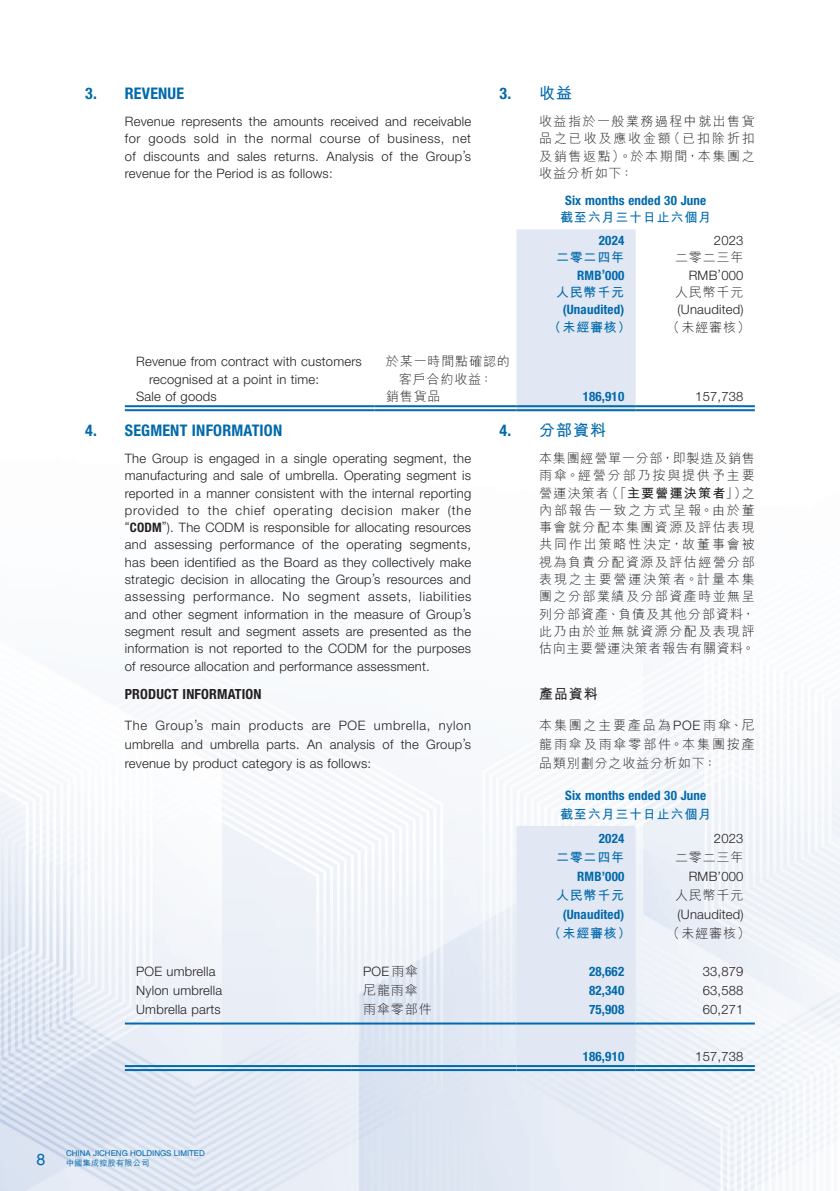
<style>
.page{position:relative;width:840px;height:1191px;background:#fff}
.page>*{position:absolute;margin:0;border:0;box-sizing:border-box;transform-origin:0 0}
.t1{font:700 condensed 16px "Helvetica Neue LT Std";letter-spacing:.01em;color:#0169ac}
.t2{font:700 16px "M Hei HK";color:#0169ac}
.t3{font:16px "Helvetica LT Std";color:#0169ac}
.t4{font:700 condensed 14px "Helvetica Neue LT Std";letter-spacing:.01em;color:#231f20}
.t5{font:700 14px "M Hei HK";color:#231f20}
.t6{font:300 13px/17.4px "Helvetica Neue LT Std";letter-spacing:.015em;color:#231f20;text-align:justify}
.t7{font:300 13px/17.4px "M Hei HK";letter-spacing:.075em;color:#231f20;text-align:justify}
.t8{font:700 condensed 13px "Helvetica Neue LT Std";letter-spacing:.01em;color:#0169ac}
.t9{font:700 13px "M Hei HK";letter-spacing:.06em;color:#0169ac}
.t10{font:8px "Helvetica LT Std";letter-spacing:-.005em;color:#0169ac}
.t11{font:500 8px "M Hei HK";letter-spacing:.045em;color:#0169ac}
.s1{font-family:"M Hei HK";font-stretch:normal}
.s2{font-weight:700;font-stretch:condensed}
.s3{font-family:"M Hei HK"}
.s4{font-family:"Helvetica Neue LT Std";font-stretch:condensed}
.s5{font-weight:700}
.s6{font-family:"Helvetica Neue LT Std"}
</style>
<div class="page">
<img style="left:0;top:229px;width:839px;height:962px">
<div style="left:516px;top:229px;width:119px;height:180px;background:#e1e8f3"></div>
<hr style="left:125px;top:405px;width:249px;height:2px;background:#0169ac">
<hr style="left:125px;top:409px;width:249px;height:2px;background:#0169ac">
<hr style="left:374px;top:405px;width:142px;height:2px;background:#0169ac">
<hr style="left:374px;top:409px;width:142px;height:2px;background:#0169ac">
<hr style="left:516px;top:405px;width:119px;height:2px;background:#0169ac">
<hr style="left:516px;top:409px;width:119px;height:2px;background:#0169ac">
<hr style="left:635px;top:405px;width:119px;height:2px;background:#0169ac">
<hr style="left:635px;top:409px;width:119px;height:2px;background:#0169ac">
<div style="left:516px;top:826px;width:119px;height:243px;background:#e1e8f3"></div>
<hr style="left:125px;top:1022px;width:226px;height:2px;background:#0169ac">
<hr style="left:351px;top:1022px;width:165px;height:2px;background:#0169ac">
<hr style="left:516px;top:1022px;width:119px;height:2px;background:#0169ac">
<hr style="left:635px;top:1022px;width:119px;height:2px;background:#0169ac">
<hr style="left:125px;top:1065px;width:226px;height:2px;background:#0169ac">
<hr style="left:125px;top:1069px;width:226px;height:2px;background:#0169ac">
<hr style="left:351px;top:1065px;width:165px;height:2px;background:#0169ac">
<hr style="left:351px;top:1069px;width:165px;height:2px;background:#0169ac">
<hr style="left:516px;top:1065px;width:119px;height:2px;background:#0169ac">
<hr style="left:516px;top:1069px;width:119px;height:2px;background:#0169ac">
<hr style="left:635px;top:1065px;width:119px;height:2px;background:#0169ac">
<hr style="left:635px;top:1069px;width:119px;height:2px;background:#0169ac">
<p class="t1" style="left:85px;top:84px;width:100px">3. REVENUE</p>
<p class="t6" style="left:125px;top:112px;width:347px">Revenue represents the amounts received and receivable for goods sold in the normal course of business, net of discounts and sales returns. Analysis of the Group’s revenue for the Period is as follows:</p>
<p class="t1" style="left:499px;top:84px;width:74px">3. <span class="s1">收益</span></p>
<p class="t7" style="left:539px;top:112px;width:217px">收益指於一般業務過程中就出售貨品之已收及應收金額（已扣除折扣及銷售返點）。於本期間，本集團之收益分析如下：</p>
<p class="t8" style="left:564px;top:192px;width:142px">Six months ended 30 June</p>
<p class="t9" style="left:559px;top:208px;width:153px">截至六月三十日止六個月</p>
<p class="t8" style="left:598px;top:233px;width:27px">2024</p>
<p class="t6" style="left:713px;top:231px;width:31px">2023</p>
<p class="t9" style="left:555px;top:248px;width:70px">二零二四年</p>
<p class="t7" style="left:674px;top:249px;width:70px">二零二三年</p>
<p class="t8" style="left:577px;top:267px;width:49px">RMB’000</p>
<p class="t6" style="left:688px;top:266px;width:56px">RMB’000</p>
<p class="t9" style="left:555px;top:283px;width:70px">人民幣千元</p>
<p class="t7" style="left:674px;top:283px;width:70px">人民幣千元</p>
<p class="t8" style="left:562px;top:302px;width:63px">(Unaudited)</p>
<p class="t6" style="left:677px;top:301px;width:67px">(Unaudited)</p>
<p class="t9" style="left:547px;top:317px;width:84px">（未經審核）</p>
<p class="t7" style="left:666px;top:318px;width:84px">（未經審核）</p>
<p class="t6" style="left:149px;top:353px;width:214px;text-indent:-13px">Revenue from contract with customers recognised at a point in time:</p>
<p class="t7" style="left:385px;top:353px;width:125px;text-align:center">於某一時間點確認的客戶合約收益：</p>
<p class="t6" style="left:136px;top:387px;width:82px">Sale of goods</p>
<p class="t7" style="left:385px;top:387px;width:56px">銷售貨品</p>
<p class="t8" style="left:582px;top:388px;width:43px">186,910</p>
<p class="t6" style="left:694px;top:387px;width:50px">157,738</p>
<p class="t1" style="left:85px;top:421px;width:198px">4. SEGMENT INFORMATION</p>
<p class="t6" style="left:125px;top:449px;width:348px">The Group is engaged in a single operating segment, the manufacturing and sale of umbrella. Operating segment is reported in a manner consistent with the internal reporting provided to the chief operating decision maker (the “<span class="s2">CODM</span>”). The CODM is responsible for allocating resources and assessing performance of the operating segments, has been identified as the Board as they collectively make strategic decision in allocating the Group’s resources and assessing performance. No segment assets, liabilities and other segment information in the measure of Group’s segment result and segment assets are presented as the information is not reported to the CODM for the purposes of resource allocation and performance assessment.</p>
<p class="t4" style="left:125px;top:685px;width:138px">PRODUCT INFORMATION</p>
<p class="t6" style="left:125px;top:715px;width:347px;line-height:19px">The Group’s main products are POE umbrella, nylon umbrella and umbrella parts. An analysis of the Group’s revenue by product category is as follows:</p>
<p class="t8" style="left:564px;top:787px;width:142px">Six months ended 30 June</p>
<p class="t9" style="left:559px;top:804px;width:153px">截至六月三十日止六個月</p>
<p class="t8" style="left:598px;top:830px;width:27px">2024</p>
<p class="t6" style="left:713px;top:829px;width:31px">2023</p>
<p class="t9" style="left:555px;top:848px;width:70px">二零二四年</p>
<p class="t7" style="left:674px;top:848px;width:70px">二零二三年</p>
<p class="t8" style="left:577px;top:869px;width:49px">RMB’000</p>
<p class="t6" style="left:688px;top:867px;width:56px">RMB’000</p>
<p class="t9" style="left:555px;top:886px;width:70px">人民幣千元</p>
<p class="t7" style="left:674px;top:886px;width:70px">人民幣千元</p>
<p class="t8" style="left:562px;top:907px;width:63px">(Unaudited)</p>
<p class="t6" style="left:677px;top:905px;width:67px">(Unaudited)</p>
<p class="t9" style="left:547px;top:924px;width:84px">（未經審核）</p>
<p class="t7" style="left:666px;top:924px;width:84px">（未經審核）</p>
<p class="t6" style="left:136px;top:962px;width:81px">POE umbrella</p>
<p class="t6" style="left:363px;top:962px;width:56px">POE<span class="s3">雨傘</span></p>
<p class="t8" style="left:589px;top:964px;width:37px">28,662</p>
<p class="t6" style="left:702px;top:962px;width:42px">33,879</p>
<p class="t6" style="left:136px;top:981px;width:87px">Nylon umbrella</p>
<p class="t7" style="left:363px;top:981px;width:56px">尼龍雨傘</p>
<p class="t8" style="left:589px;top:983px;width:37px">82,340</p>
<p class="t6" style="left:702px;top:981px;width:42px">63,588</p>
<p class="t6" style="left:136px;top:1000px;width:86px">Umbrella parts</p>
<p class="t7" style="left:363px;top:1000px;width:70px">雨傘零部件</p>
<p class="t8" style="left:589px;top:1002px;width:37px">75,908</p>
<p class="t6" style="left:702px;top:1000px;width:42px">60,271</p>
<p class="t8" style="left:582px;top:1048px;width:43px">186,910</p>
<p class="t6" style="left:694px;top:1047px;width:50px">157,738</p>
<p class="t2" style="left:499px;top:418px;width:108px"><span class="s4">4.</span> 分部資料</p>
<p class="t7" style="left:539px;top:449px;width:217px">本集團經營單一分部，即製造及銷售雨傘。經營分部乃按與提供予主要營運決策者（「<span class="s5">主要營運決策者</span>」）之內部報告一致之方式呈報。由於董事會就分配本集團資源及評估表現共同作出策略性決定，故董事會被視為負責分配資源及評估經營分部表現之主要營運決策者。計量本集團之分部業績及分部資產時並無呈列分部資產、負債及其他分部資料，此乃由於並無就資源分配及表現評估向主要營運決策者報告有關資料。</p>
<p class="t5" style="left:539px;top:684px;width:60px">產品資料</p>
<p class="t7" style="left:539px;top:715px;width:217px;line-height:19px">本集團之主要產品為<span class="s6">POE</span>雨傘、尼龍雨傘及雨傘零部件。本集團按產品類別劃分之收益分析如下：</p>
<p class="t10" style="left:66px;top:1148px;width:140px">CHINA JICHENG HOLDINGS LIMITED</p>
<p class="t3" style="left:36px;top:1149px;width:10px">8</p>
<p class="t11" style="left:66px;top:1157px;width:85px">中國集成控股有限公司</p>
</div>
